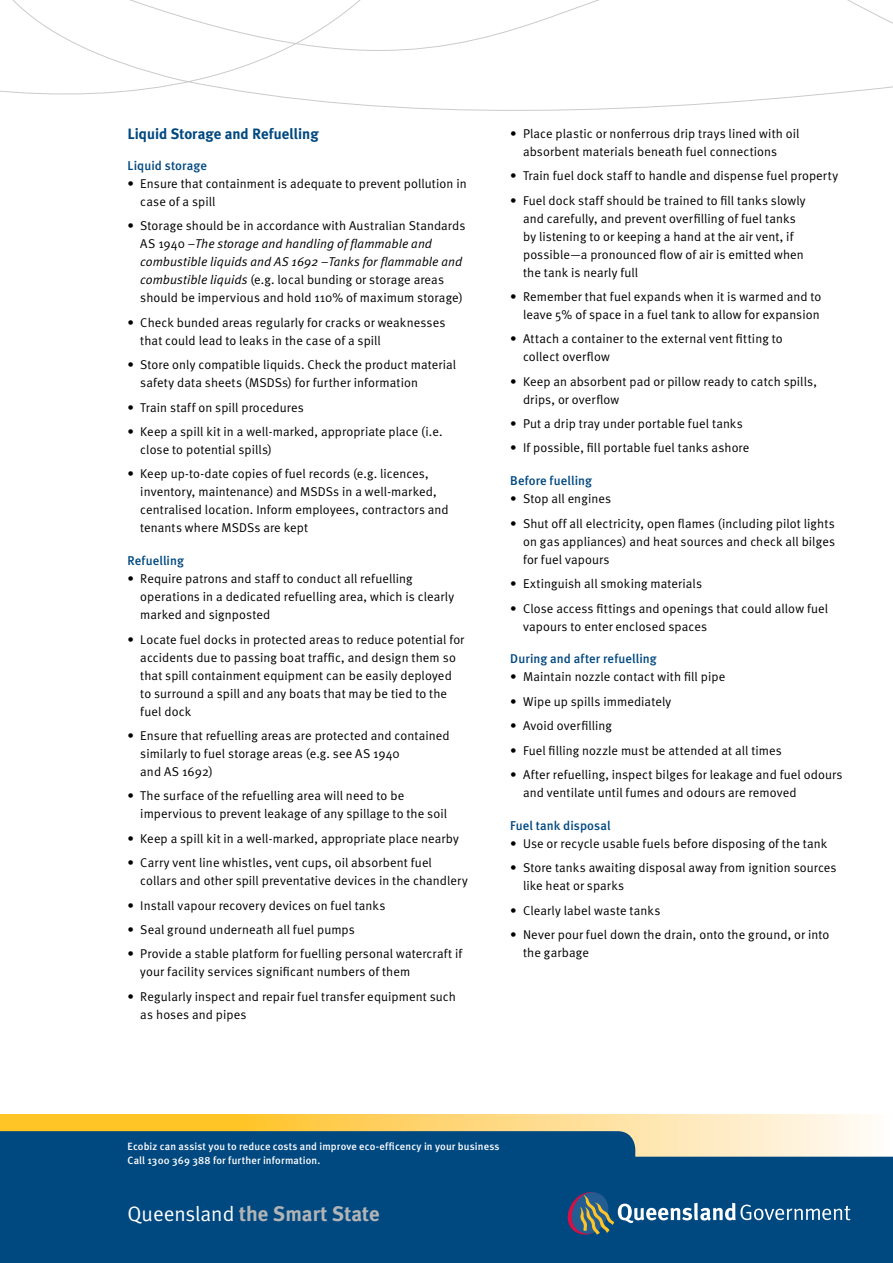
<style>
.page{position:relative;width:893px;height:1263px;background:#fff}
.page>*{position:absolute;margin:0;border:0;box-sizing:border-box;transform-origin:0 0}
.t1{font:700 20.85px "Meta Plus";color:#b2b4b6}
.t2{font:700 15px "Meta Plus";letter-spacing:-.005em;color:#004880}
.t3{font:12.75px/18px "Meta Normal";letter-spacing:.01em;color:#000}
.t4{font:500 12.75px "Meta";letter-spacing:.005em;color:#004880}
.t5{font:500 10.5px/13.5px "Meta";letter-spacing:.015em;color:#fff}
.s1{font-style:italic}
.s2{font-family:"Meta Normal";font-weight:400;color:#fff}
</style>
<div class="page">
<svg style="left:0;top:0;width:893px;height:111px"></svg>
<svg style="left:0;top:1114px;width:872px;height:17px"></svg>
<svg style="left:0;top:1131px;width:893px;height:132px;fill:#004880"></svg>
<svg style="left:565px;top:1189px;width:285px;height:49px"></svg>
<p class="t2" style="left:128px;top:125px;width:193px">Liquid Storage and Refuelling</p>
<p class="t4" style="left:128px;top:158px;width:81px">Liquid storage</p>
<p class="t3" style="left:140px;top:174px;width:328px;text-indent:-13px">• Ensure that containment is adequate to prevent pollution in case of a spill</p>
<p class="t3" style="left:140px;top:217px;width:327px;text-indent:-13px">• Storage should be in accordance with Australian Standards AS 1940 –<span class="s1">The storage and handling of flammable and combustible liquids and AS 1692</span> –<span class="s1">Tanks for flammable and combustible liquids</span> (e.g. local bunding or storage areas should be impervious and hold 110% of maximum storage)</p>
<p class="t3" style="left:140px;top:313px;width:307px;text-indent:-13px">• Check bunded areas regularly for cracks or weaknesses that could lead to leaks in the case of a spill</p>
<p class="t3" style="left:140px;top:356px;width:317px;text-indent:-13px">• Store only compatible liquids. Check the product material safety data sheets (MSDSs) for further information</p>
<p class="t3" style="left:128px;top:398px;width:178px">• Train staff on spill procedures</p>
<p class="t3" style="left:140px;top:422px;width:304px;text-indent:-13px">• Keep a spill kit in a well-marked, appropriate place (i.e. close to potential spills)</p>
<p class="t3" style="left:140px;top:465px;width:310px;text-indent:-13px">• Keep up-to-date copies of fuel records (e.g. licences, inventory, maintenance) and MSDSs in a well-marked, centralised location. Inform employees, contractors and tenants where MSDSs are kept</p>
<p class="t4" style="left:128px;top:553px;width:58px">Refuelling</p>
<p class="t3" style="left:140px;top:570px;width:315px;text-indent:-13px">• Require patrons and staff to conduct all refuelling operations in a dedicated refuelling area, which is clearly marked and signposted</p>
<p class="t3" style="left:140px;top:630px;width:325px;text-indent:-13px">• Locate fuel docks in protected areas to reduce potential for accidents due to passing boat traffic, and design them so that spill containment equipment can be easily deployed to surround a spill and any boats that may be tied to the fuel dock</p>
<p class="t3" style="left:140px;top:726px;width:311px;text-indent:-13px">• Ensure that refuelling areas are protected and contained similarly to fuel storage areas (e.g. see AS 1940<br>and AS 1692)</p>
<p class="t3" style="left:140px;top:787px;width:308px;text-indent:-13px">• The surface of the refuelling area will need to be impervious to prevent leakage of any spillage to the soil</p>
<p class="t3" style="left:128px;top:829px;width:333px">• Keep a spill kit in a well-marked, appropriate place nearby</p>
<p class="t3" style="left:140px;top:853px;width:329px;text-indent:-13px">• Carry vent line whistles, vent cups, oil absorbent fuel collars and other spill preventative devices in the chandlery</p>
<p class="t3" style="left:128px;top:896px;width:259px">• Install vapour recovery devices on fuel tanks</p>
<p class="t3" style="left:128px;top:920px;width:229px">• Seal ground underneath all fuel pumps</p>
<p class="t3" style="left:140px;top:945px;width:323px;text-indent:-13px">• Provide a stable platform for fuelling personal watercraft if your facility services significant numbers of them</p>
<p class="t3" style="left:140px;top:987px;width:317px;text-indent:-13px">• Regularly inspect and repair fuel transfer equipment such as hoses and pipes</p>
<p class="t3" style="left:523px;top:124px;width:278px;text-indent:-13px">• Place plastic or nonferrous drip trays lined with oil absorbent materials beneath fuel connections</p>
<p class="t3" style="left:510px;top:167px;width:329px">• Train fuel dock staff to handle and dispense fuel property</p>
<p class="t3" style="left:523px;top:191px;width:284px;text-indent:-13px">• Fuel dock staff should be trained to fill tanks slowly and carefully, and prevent overfilling of fuel tanks by listening to or keeping a hand at the air vent, if possible—a pronounced flow of air is emitted when the tank is nearly full</p>
<p class="t3" style="left:510px;top:287px;width:313px;text-align:right">• Remember that fuel expands when it is warmed and to leave 5% of space in a fuel tank to allow for expansion</p>
<p class="t3" style="left:523px;top:330px;width:261px;text-indent:-13px">• Attach a container to the external vent fitting to collect overflow</p>
<p class="t3" style="left:523px;top:372px;width:296px;text-indent:-13px">• Keep an absorbent pad or pillow ready to catch spills, drips, or overflow</p>
<p class="t3" style="left:510px;top:414px;width:234px">• Put a drip tray under portable fuel tanks</p>
<p class="t3" style="left:510px;top:439px;width:241px">• If possible, fill portable fuel tanks ashore</p>
<p class="t4" style="left:510px;top:473px;width:83px">Before fuelling</p>
<p class="t3" style="left:510px;top:490px;width:102px">• Stop all engines</p>
<p class="t3" style="left:523px;top:514px;width:314px;text-align:justify;text-indent:-13px">• Shut off all electricity, open flames (including pilot lights on gas appliances) and heat sources and check all bilges for fuel vapours</p>
<p class="t3" style="left:510px;top:574px;width:193px">• Extinguish all smoking materials</p>
<p class="t3" style="left:523px;top:599px;width:307px;text-indent:-13px">• Close access fittings and openings that could allow fuel vapours to enter enclosed spaces</p>
<p class="t4" style="left:510px;top:652px;width:148px">During and after refuelling</p>
<p class="t3" style="left:510px;top:668px;width:216px">• Maintain nozzle contact with fill pipe</p>
<p class="t3" style="left:510px;top:692px;width:162px">• Wipe up spills immediately</p>
<p class="t3" style="left:510px;top:717px;width:103px">• Avoid overfilling</p>
<p class="t3" style="left:510px;top:741px;width:273px">• Fuel filling nozzle must be attended at all times</p>
<p class="t3" style="left:523px;top:765px;width:321px;text-indent:-13px">• After refuelling, inspect bilges for leakage and fuel odours and ventilate until fumes and odours are removed</p>
<p class="t4" style="left:510px;top:818px;width:102px">Fuel tank disposal</p>
<p class="t3" style="left:510px;top:834px;width:318px">• Use or recycle usable fuels before disposing of the tank</p>
<p class="t3" style="left:523px;top:859px;width:315px;text-indent:-13px">• Store tanks awaiting disposal away from ignition sources like heat or sparks</p>
<p class="t3" style="left:510px;top:901px;width:152px">• Clearly label waste tanks</p>
<p class="t3" style="left:523px;top:925px;width:308px;text-indent:-13px">• Never pour fuel down the drain, onto the ground, or into the garbage</p>
<p class="t5" style="left:128px;top:1139px;width:373px">Ecobiz can assist you to reduce costs and improve eco-efficency in your business<br>Call 1300 369 388 for further information.</p>
<h1 class="t1" style="left:128px;top:1201px;width:254px"><span class="s2">Queensland</span> the Smart State</h1>
</div>
